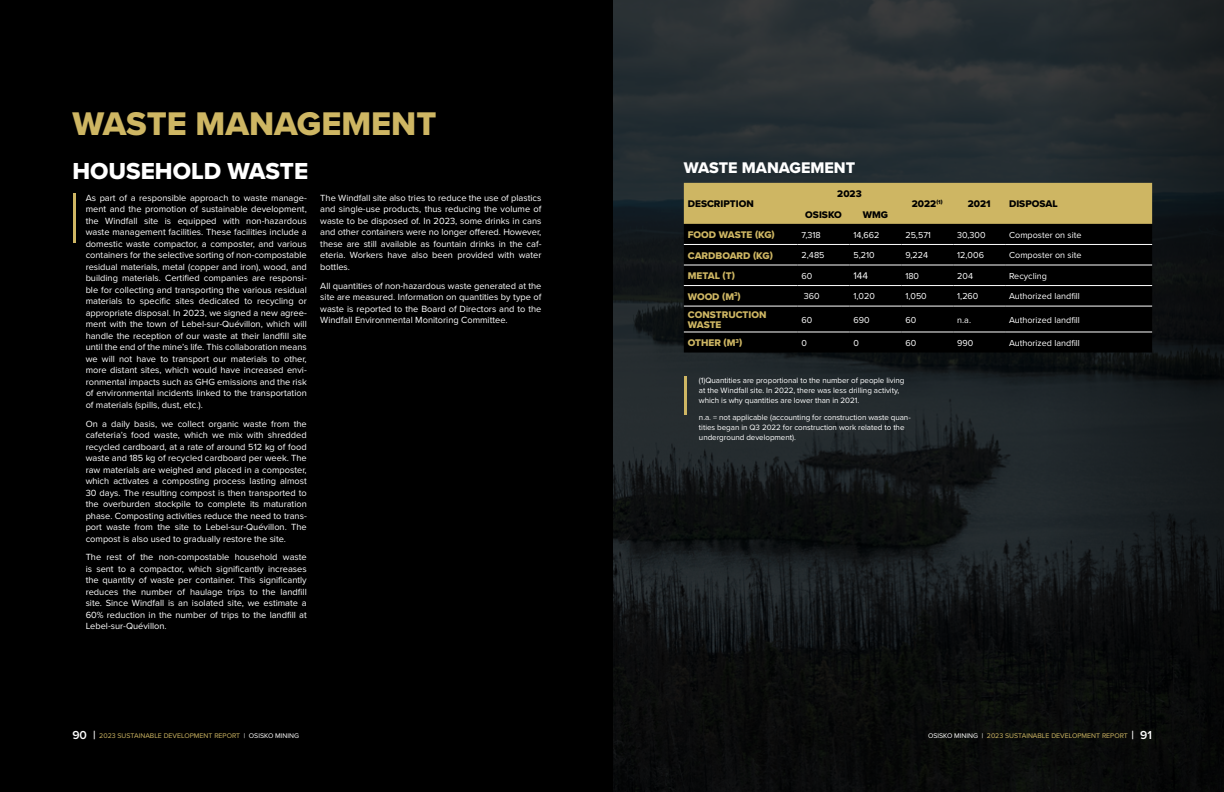
<style>
.page{position:relative;width:1224px;height:792px;background:#000}
.page>*{position:absolute;margin:0;border:0;box-sizing:border-box;transform-origin:0 0}
.t1{font:34px "Proxima Nova Extrabld";color:#ceb663}
.t2{font:24px "Proxima Nova Extrabld";color:#fff}
.t3{font:16px "Proxima Nova Extrabld";color:#fff}
.t4{font:10px/10px "Proxima Nova Extrabld";color:#ceb663}
.t5{font:10px "Proxima Nova Extrabld";color:#000}
.t6{font:10px "Proxima Nova";color:#fff}
.t7{font:9.2px/11.5px "Proxima Nova";color:#fff;text-align:justify}
.t8{font:9px "Proxima Nova";color:#fff}
.t9{font:8px/10px "Proxima Nova";letter-spacing:-.005em;color:#fff}
.t10{font:7px "Proxima Nova";color:#ceb663}
.s1{font-weight:600;font-size:12px;color:#fff}
.s2{color:#fff}
</style>
<div class="page">
<img style="left:614px;top:0;width:610px;height:792px">
<hr style="left:73px;top:194px;width:2px;height:49px;background:#ceb663">
<div style="left:684px;top:183px;width:468px;height:41px;background:#ceb663"></div>
<svg style="left:684px;top:224px;width:468px;height:129px"></svg>
<hr style="left:684px;top:244px;width:114px;height:1px;background:#fff">
<hr style="left:798px;top:244px;width:51px;height:1px;background:#fff">
<hr style="left:849px;top:244px;width:52px;height:1px;background:#fff">
<hr style="left:901px;top:244px;width:52px;height:1px;background:#fff">
<hr style="left:953px;top:244px;width:52px;height:1px;background:#fff">
<hr style="left:1005px;top:244px;width:147px;height:1px;background:#fff">
<hr style="left:684px;top:265px;width:114px;height:1px;background:#fff">
<hr style="left:798px;top:265px;width:51px;height:1px;background:#fff">
<hr style="left:849px;top:265px;width:52px;height:1px;background:#fff">
<hr style="left:901px;top:265px;width:52px;height:1px;background:#fff">
<hr style="left:953px;top:265px;width:52px;height:1px;background:#fff">
<hr style="left:1005px;top:265px;width:147px;height:1px;background:#fff">
<hr style="left:684px;top:285px;width:114px;height:1px;background:#fff">
<hr style="left:798px;top:285px;width:51px;height:1px;background:#fff">
<hr style="left:849px;top:285px;width:52px;height:1px;background:#fff">
<hr style="left:901px;top:285px;width:52px;height:1px;background:#fff">
<hr style="left:953px;top:285px;width:52px;height:1px;background:#fff">
<hr style="left:1005px;top:285px;width:147px;height:1px;background:#fff">
<hr style="left:684px;top:306px;width:114px;height:1px;background:#fff">
<hr style="left:798px;top:306px;width:51px;height:1px;background:#fff">
<hr style="left:849px;top:306px;width:52px;height:1px;background:#fff">
<hr style="left:901px;top:306px;width:52px;height:1px;background:#fff">
<hr style="left:953px;top:306px;width:52px;height:1px;background:#fff">
<hr style="left:1005px;top:306px;width:147px;height:1px;background:#fff">
<hr style="left:684px;top:332px;width:114px;height:1px;background:#fff">
<hr style="left:798px;top:332px;width:51px;height:1px;background:#fff">
<hr style="left:849px;top:332px;width:52px;height:1px;background:#fff">
<hr style="left:901px;top:332px;width:52px;height:1px;background:#fff">
<hr style="left:953px;top:332px;width:52px;height:1px;background:#fff">
<hr style="left:1005px;top:332px;width:147px;height:1px;background:#fff">
<hr style="left:684px;top:377px;width:2px;height:38px;background:#ceb663">
<h1 class="t1" style="left:72px;top:98px;width:366px">WASTE MANAGEMENT</h1>
<h2 class="t2" style="left:72px;top:153px;width:237px">HOUSEHOLD WASTE</h2>
<p class="t7" style="left:86px;top:192px;width:223px">As part of a responsible approach to waste manage&shy;ment and the promotion of sustainable development, the Windfall site is equipped with non-hazardous waste management facilities. These facilities include a domestic waste compactor, a composter, and various containers for the selective sorting of non-compostable residual materials, metal (copper and iron), wood, and building materials. Certified companies are responsi&shy;ble for collecting and transporting the various residual materials to specific sites dedicated to recycling or appropriate disposal. In 2023, we signed a new agree&shy;ment with the town of Lebel-sur-Quévillon, which will handle the reception of our waste at their landfill site until the end of the mine’s life. This collaboration means we will not have to transport our materials to other, more distant sites, which would have increased envi&shy;ronmental impacts such as GHG emissions and the risk of environmental incidents linked to the transportation of materials (spills, dust, etc.).</p>
<p class="t7" style="left:86px;top:417px;width:223px">On a daily basis, we collect organic waste from the cafeteria’s food waste, which we mix with shredded recycled cardboard, at a rate of around 512 kg of food waste and 185 kg of recycled cardboard per week. The raw materials are weighed and placed in a composter, which activates a composting process lasting almost 30 days. The resulting compost is then transported to the overburden stockpile to complete its maturation phase. Composting activities reduce the need to trans&shy;port waste from the site to Lebel-sur-Quévillon. The compost is also used to gradually restore the site.</p>
<p class="t7" style="left:86px;top:551px;width:223px">The rest of the non-compostable household waste is sent to a compactor, which significantly increases the quantity of waste per container. This significantly reduces the number of haulage trips to the landfill site. Since Windfall is an isolated site, we estimate a 60% reduction in the number of trips to the landfill at Lebel-sur-Quévillon.</p>
<p class="t7" style="left:320px;top:192px;width:223px">The Windfall site also tries to reduce the use of plastics and single-use products, thus reducing the volume of waste to be disposed of. In 2023, some drinks in cans and other containers were no longer offered. However, these are still available as fountain drinks in the caf&shy;eteria. Workers have also been provided with water bottles.</p>
<p class="t7" style="left:320px;top:279px;width:223px">All quantities of non-hazardous waste generated at the site are measured. Information on quantities by type of waste is reported to the Board of Directors and to the Windfall Environmental Monitoring Committee.</p>
<h3 class="t3" style="left:684px;top:156px;width:173px">WASTE MANAGEMENT</h3>
<p class="t5" style="left:688px;top:197px;width:67px">DESCRIPTION</p>
<p class="t5" style="left:837px;top:186px;width:26px">2023</p>
<p class="t5" style="left:805px;top:207px;width:38px">OSISKO</p>
<p class="t5" style="left:863px;top:207px;width:27px">WMG</p>
<p class="t5" style="left:912px;top:197px;width:32px">2022<sup>(1)</sup></p>
<p class="t5" style="left:968px;top:197px;width:24px">2021</p>
<p class="t5" style="left:1009px;top:197px;width:50px">DISPOSAL</p>
<p class="t4" style="left:688px;top:230px;width:89px">FOOD WASTE (KG)</p>
<p class="t8" style="left:802px;top:228px;width:21px">7,318</p>
<p class="t8" style="left:854px;top:228px;width:28px">14,662</p>
<p class="t8" style="left:905px;top:228px;width:27px">25,571</p>
<p class="t8" style="left:957px;top:228px;width:30px">30,300</p>
<p class="t8" style="left:1009px;top:228px;width:74px">Composter on site</p>
<p class="t4" style="left:688px;top:250px;width:87px">CARDBOARD (KG)</p>
<p class="t8" style="left:802px;top:249px;width:24px">2,485</p>
<p class="t8" style="left:854px;top:249px;width:23px">5,210</p>
<p class="t8" style="left:905px;top:249px;width:24px">9,224</p>
<p class="t8" style="left:957px;top:249px;width:28px">12,006</p>
<p class="t8" style="left:1009px;top:249px;width:74px">Composter on site</p>
<p class="t4" style="left:688px;top:271px;width:49px">METAL (T)</p>
<p class="t8" style="left:802px;top:269px;width:12px">60</p>
<p class="t6" style="left:853px;top:268px;width:16px">144</p>
<p class="t8" style="left:905px;top:269px;width:15px">180</p>
<p class="t8" style="left:957px;top:269px;width:17px">204</p>
<p class="t8" style="left:1009px;top:269px;width:39px">Recycling</p>
<p class="t4" style="left:688px;top:291px;width:55px">WOOD (M<sup>3</sup>)</p>
<p class="t8" style="left:804px;top:290px;width:17px">360</p>
<p class="t8" style="left:854px;top:290px;width:23px">1,020</p>
<p class="t8" style="left:905px;top:290px;width:23px">1,050</p>
<p class="t8" style="left:957px;top:290px;width:23px">1,260</p>
<p class="t8" style="left:1009px;top:290px;width:72px">Authorized landfill</p>
<p class="t4" style="left:688px;top:310px;width:80px">CONSTRUCTION<br>WASTE</p>
<p class="t8" style="left:802px;top:313px;width:12px">60</p>
<p class="t8" style="left:854px;top:313px;width:18px">690</p>
<p class="t8" style="left:905px;top:313px;width:12px">60</p>
<p class="t8" style="left:957px;top:313px;width:15px">n.a.</p>
<p class="t8" style="left:1009px;top:313px;width:72px">Authorized landfill</p>
<p class="t4" style="left:688px;top:338px;width:56px">OTHER (M<sup>3</sup>)</p>
<p class="t8" style="left:802px;top:336px;width:7px">0</p>
<p class="t8" style="left:854px;top:336px;width:7px">0</p>
<p class="t8" style="left:905px;top:336px;width:12px">60</p>
<p class="t8" style="left:957px;top:336px;width:18px">990</p>
<p class="t8" style="left:1009px;top:336px;width:72px">Authorized landfill</p>
<p class="t9" style="left:699px;top:375px;width:207px">(1)Quantities are proportional to the number of people living at the Windfall site. In 2022, there was less drilling activity, which is why quantities are lower than in 2021.</p>
<p class="t9" style="left:699px;top:412px;width:213px">n.a. = not applicable (accounting for construction waste quan&shy;tities began in Q3 2022 for construction work related to the underground development).</p>
<p class="t10" style="left:72px;top:731px;width:228px"><span class="s1">90 |</span> 2023 SUSTAINABLE DEVELOPMENT REPORT <span class="s2">| OSISKO MINING</span></p>
<p class="t10" style="left:928px;top:731px;width:225px"><span class="s2">OSISKO MINING |</span> 2023 SUSTAINABLE DEVELOPMENT REPORT <span class="s1">| 91</span></p>
</div>
